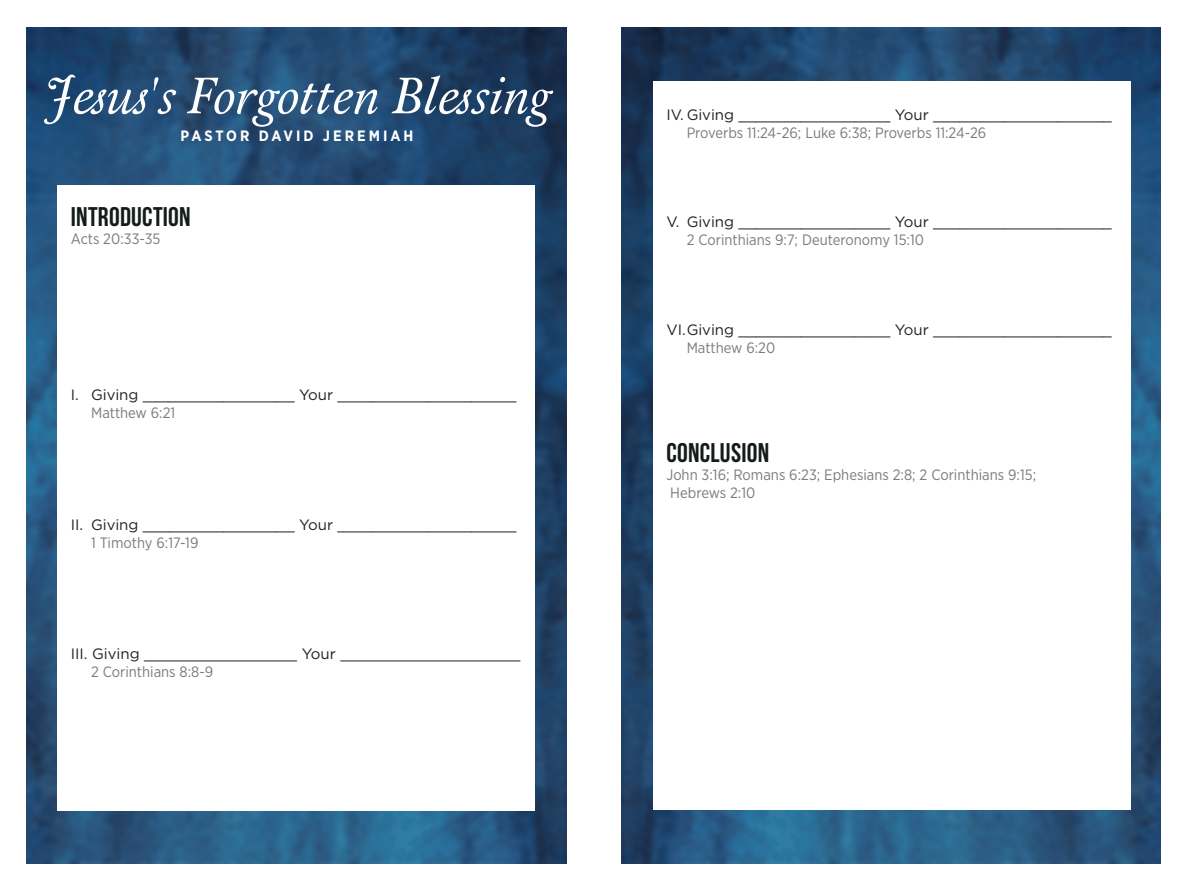
<style>
.page{position:relative;width:1188px;height:891px;background:#fff}
.page>*{position:absolute;margin:0;border:0;box-sizing:border-box;transform-origin:0 0}
.t1{font:italic 51px "Calendas Plus";color:#fff}
.t2{font:700 27px "Bebas Neue";letter-spacing:.01em;color:#141c1b}
.t3{font:15px "Gotham";letter-spacing:-.005em;color:#231f20}
.t4{font:15px/18px "Gotham Narrow";color:#777e7d}
.t5{font:700 15px "Gotham Narrow";letter-spacing:.2em;color:#fff}
</style>
<div class="page">
<img style="left:621px;top:27px;width:540px;height:837px">
<img style="left:27px;top:27px;width:540px;height:837px">
<div style="left:57px;top:185px;width:478px;height:625px;background:#fff"></div>
<div style="left:653px;top:81px;width:477px;height:729px;background:#fff"></div>
<h1 class="t1" style="left:44px;top:59px;width:507px">Jesus's Forgotten Blessing</h1>
<p class="t5" style="left:181px;top:126px;width:234px">PASTOR DAVID JEREMIAH</p>
<h2 class="t2" style="left:71px;top:202px;width:121px">INTRODUCTION</h2>
<p class="t4" style="left:71px;top:229px;width:91px">Acts 20:33-35</p>
<p class="t3" style="left:71px;top:385px;width:447px">I. Giving _________________ Your ____________________</p>
<p class="t4" style="left:91px;top:403px;width:86px">Matthew 6:21</p>
<p class="t3" style="left:71px;top:515px;width:447px">II. Giving _________________ Your ____________________</p>
<p class="t4" style="left:91px;top:533px;width:109px">1 Timothy 6:17-19</p>
<p class="t3" style="left:71px;top:644px;width:451px">III. Giving _________________ Your ____________________</p>
<p class="t4" style="left:91px;top:663px;width:124px">2 Corinthians 8:8-9</p>
<p class="t3" style="left:666px;top:105px;width:447px">IV. Giving _________________ Your ____________________</p>
<p class="t4" style="left:687px;top:123px;width:301px">Proverbs 11:24-26; Luke 6:38; Proverbs 11:24-26</p>
<p class="t3" style="left:666px;top:212px;width:447px">V. Giving _________________ Your ____________________</p>
<p class="t4" style="left:687px;top:231px;width:239px">2 Corinthians 9:7; Deuteronomy 15:10</p>
<p class="t3" style="left:666px;top:320px;width:447px">VI.Giving _________________ Your ____________________</p>
<p class="t4" style="left:687px;top:338px;width:90px">Matthew 6:20</p>
<h2 class="t2" style="left:666px;top:438px;width:104px">CONCLUSION</h2>
<p class="t4" style="left:666px;top:465px;width:371px">John 3:16; Romans 6:23; Ephesians 2:8; 2 Corinthians 9:15;<br>Hebrews 2:10</p>
</div>
